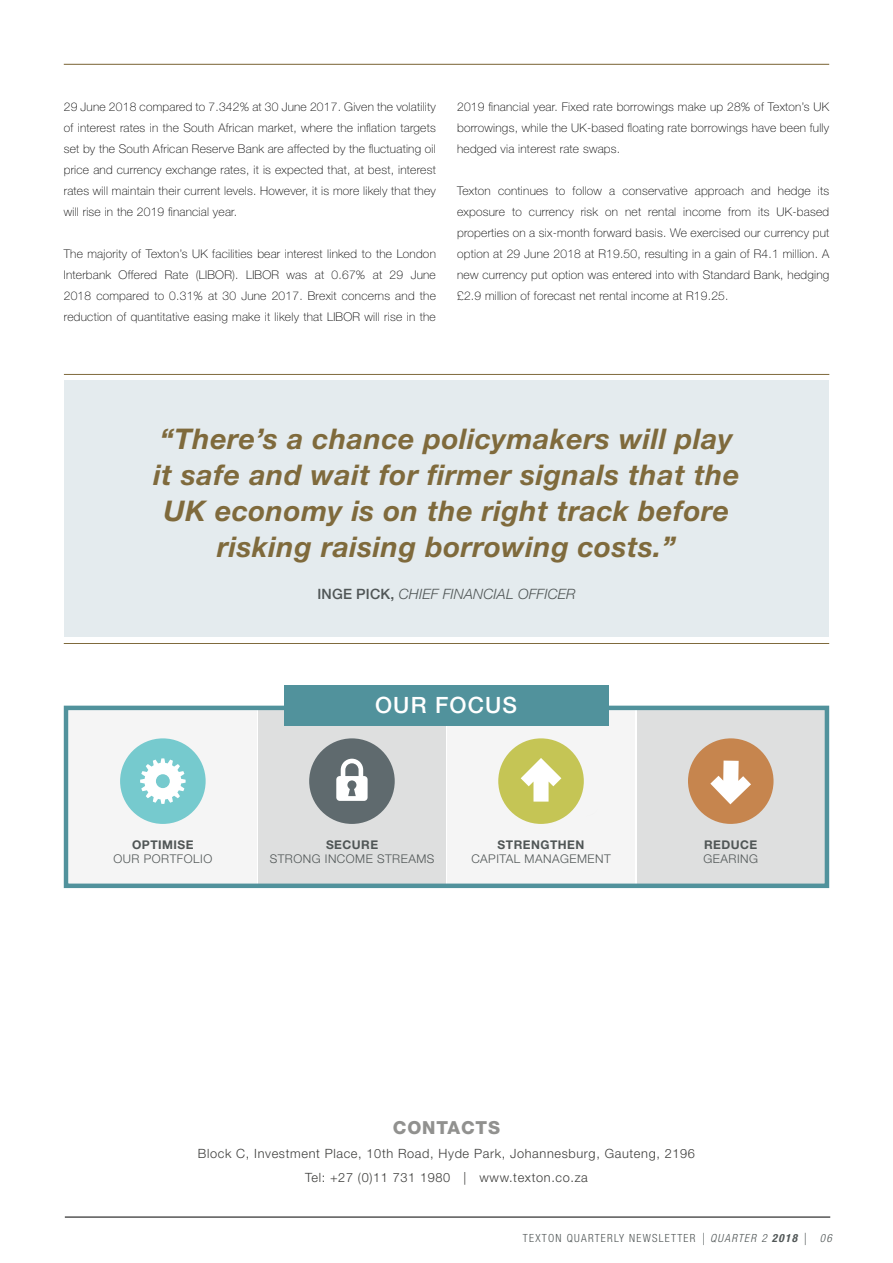
<style>
.page{position:relative;width:893px;height:1263px;background:#fff}
.page>*{position:absolute;margin:0;border:0;box-sizing:border-box;transform-origin:0 0}
.t1{font:italic 700 28.5px/36px "Helvetica Neue LT Std";letter-spacing:.02em;color:#7f6a3c;text-align:center}
.t2{font:500 22.5px "Helvetica Neue LT Std";letter-spacing:.05em;color:#fff}
.t3{font:800 18px "Helvetica Neue LT Std";letter-spacing:.05em;color:#91918f}
.t4{font:italic 300 14.25px "Helvetica Neue LT Std";letter-spacing:.01em;color:#505656}
.t5{font:300 12.75px/24px "Helvetica Neue LT Std";letter-spacing:.05em;color:#3d3d3b;text-align:center}
.t6{font:100 12px/21px "Helvetica Neue LT Std";letter-spacing:.02em;color:#000;text-align:justify}
.t7{font:300 12px "Helvetica Neue LT Std";letter-spacing:.04em;color:#505656}
.t8{font:700 12px "Helvetica Neue LT Std";letter-spacing:.04em;color:#505656}
.t9{font:300 condensed 11.25px "Helvetica Neue LT Std";letter-spacing:.11em;color:#505656}
.s1{font-weight:500;font-style:normal}
.s2{font-style:italic}
.s3{font-weight:700;font-style:italic}
</style>
<div class="page">
<hr style="left:64px;top:64px;width:765px;height:1px;background:#7f6a3c">
<div style="left:637px;top:707px;width:187px;height:179px;background:#dedfdf"></div>
<div style="left:69px;top:708px;width:187px;height:177px;background:#f5f5f5"></div>
<div style="left:258px;top:707px;width:187px;height:179px;background:#dedfdf"></div>
<div style="left:447px;top:708px;width:188px;height:179px;background:#f5f5f5"></div>
<div style="left:64px;top:706px;width:765px;height:182px;border:4px solid #51929c"></div>
<div style="left:284px;top:685px;width:325px;height:41px;background:#51929c"></div>
<div style="left:120px;top:738px;width:86px;height:86px;background:#76cace;border-radius:50%"></div>
<svg style="left:140px;top:758px;width:46px;height:46px"></svg>
<div style="left:498px;top:738px;width:86px;height:86px;background:#c5c555;border-radius:50%"></div>
<svg style="left:521px;top:758px;width:40px;height:44px"></svg>
<div style="left:309px;top:738px;width:86px;height:86px;background:#5f6a6e;border-radius:50%"></div>
<svg style="left:336px;top:759px;width:32px;height:42px"></svg>
<div style="left:688px;top:738px;width:86px;height:86px;background:#c6854e;border-radius:50%"></div>
<svg style="left:710px;top:760px;width:41px;height:44px"></svg>
<hr style="left:65px;top:1217px;width:765px;height:1px;background:#000">
<hr style="left:64px;top:374px;width:765px;height:1px;background:#7f6a3c">
<div style="left:64px;top:380px;width:764px;height:257px;background:#e4ebee"></div>
<hr style="left:64px;top:643px;width:765px;height:1px;background:#7f6a3c">
<p class="t6" style="left:64px;top:96px;width:374px">29 June 2018 compared to 7.342% at 30 June 2017. Given the volatility of interest rates in the South African market, where the inflation targets set by the South African Reserve Bank are affected by the fluctuating oil price and currency exchange rates, it is expected that, at best, interest rates will maintain their current levels. However, it is more likely that they will rise in the 2019 financial year.</p>
<p class="t6" style="left:64px;top:243px;width:374px">The majority of Texton’s UK facilities bear interest linked to the London Interbank Offered Rate (LIBOR). LIBOR was at 0.67% at 29 June 2018 compared to 0.31% at 30 June 2017. Brexit concerns and the reduction of quantitative easing make it likely that LIBOR will rise in the</p>
<p class="t6" style="left:457px;top:96px;width:374px">2019 financial year. Fixed rate borrowings make up 28% of Texton’s UK borrowings, while the UK-based floating rate borrowings have been fully hedged via interest rate swaps.</p>
<p class="t6" style="left:457px;top:180px;width:374px">Texton continues to follow a conservative approach and hedge its exposure to currency risk on net rental income from its UK-based properties on a six-month forward basis. We exercised our currency put option at 29 June 2018 at R19.50, resulting in a gain of R4.1 million. A new currency put option was entered into with Standard Bank, hedging £2.9 million of forecast net rental income at R19.25.</p>
<h1 class="t1" style="left:153px;top:420px;width:588px">“There’s a chance policymakers will play it safe and wait for firmer signals that the UK economy is on the right track before risking raising borrowing costs.”</h1>
<p class="t4" style="left:317px;top:586px;width:260px"><span class="s1">INGE PI CK,</span> CHIEF FINANCIAL OFFICER</p>
<p class="t8" style="left:132px;top:837px;width:19px">OPTIMISE</p>
<p class="t7" style="left:113px;top:851px;width:10px">our</p>
<p class="t7" style="left:144px;top:851px;width:9px">portfolio</p>
<h2 class="t2" style="left:375px;top:692px;width:141px">OUR FOCUS</h2>
<p class="t8" style="left:326px;top:837px;width:18px">SECURE</p>
<p class="t7" style="left:270px;top:851px;width:10px">strong</p>
<p class="t7" style="left:325px;top:851px;width:9px">inco</p>
<p class="t7" style="left:355px;top:851px;width:31px">me strea</p>
<p class="t7" style="left:416px;top:851px;width:18px">ms</p>
<p class="t8" style="left:498px;top:837px;width:18px">STREN</p>
<p class="t8" style="left:540px;top:837px;width:19px">GTHEN</p>
<p class="t7" style="left:471px;top:851px;width:8px">capital</p>
<p class="t7" style="left:525px;top:851px;width:20px">manage</p>
<p class="t7" style="left:577px;top:851px;width:19px">ment</p>
<p class="t8" style="left:704px;top:837px;width:10px">REDUCE</p>
<p class="t7" style="left:703px;top:851px;width:9px">gearing</p>
<h3 class="t3" style="left:393px;top:1116px;width:109px">CONTACTS</h3>
<p class="t5" style="left:198px;top:1141px;width:499px">Block C, Investment Place, 10th Road, Hyde Park, Johannesburg, Gauteng, 2196<br>Tel: +27 (0)11 731 1980 | www.texton.co.za</p>
<p class="t9" style="left:523px;top:1232px;width:310px">TEXTON QUARTERLY NEWSLETTER <span class="s2">| QUARTER 2</span> <span class="s3">2018</span> <span class="s2">| 06</span></p>
</div>
